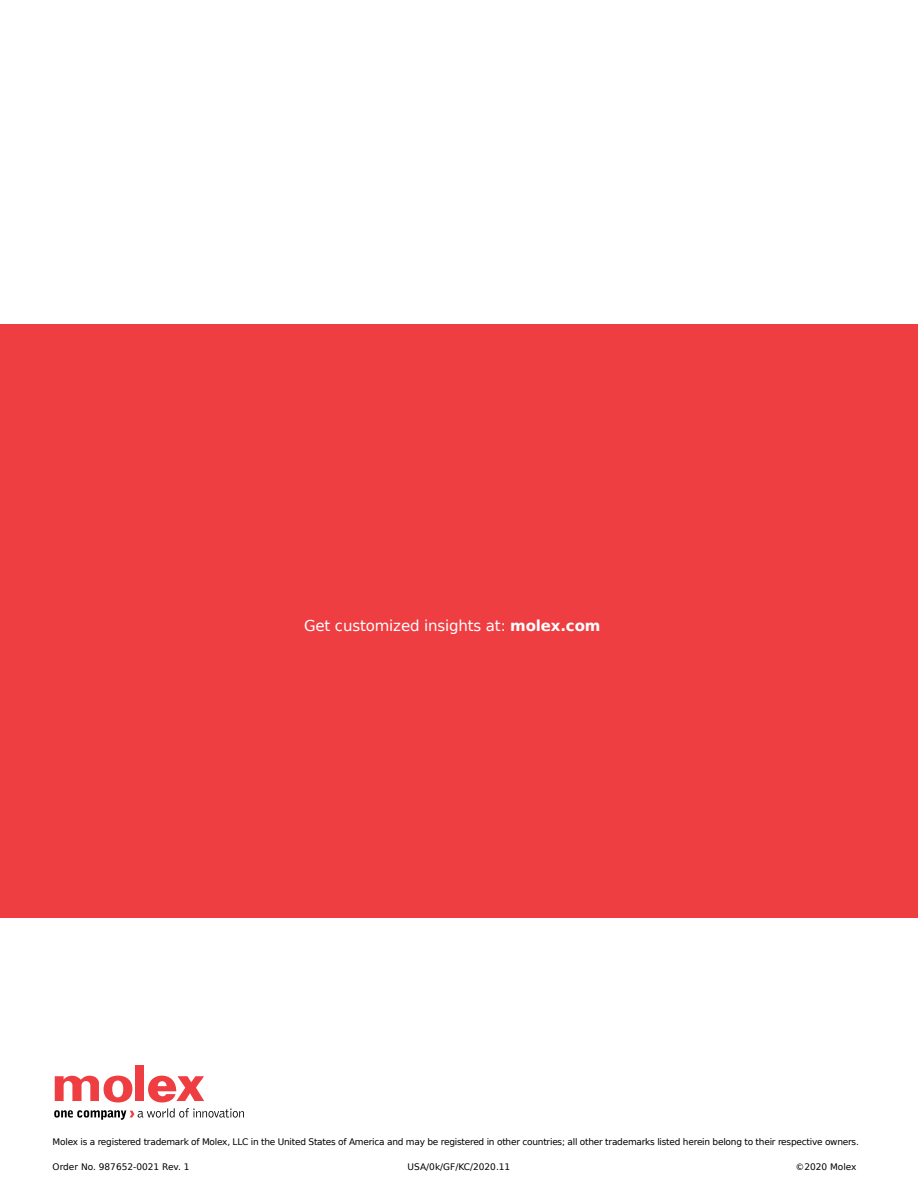
<style>
.page{position:relative;width:918px;height:1188px;background:#fff}
.page>*{position:absolute;margin:0;border:0;box-sizing:border-box;transform-origin:0 0}
.t1{font:15px "Bitstream Vera Sans";letter-spacing:-.01em;color:#fff}
.t2{font:9px "Bitstream Vera Sans";letter-spacing:-.025em;color:#000}
.t3{font:9px "Bitstream Vera Sans";color:#000}
.s1{font-weight:700}
</style>
<div class="page">
<div style="left:0;top:324px;width:918px;height:594px;background:#ef3e42"></div>
<div style="left:135px;top:1065px;width:9px;height:36px;background:#ef3e42"></div>
<svg style="left:55px;top:1075px;width:77px;height:27px"></svg>
<svg style="left:148px;top:1076px;width:56px;height:26px"></svg>
<svg style="left:54px;top:1108px;width:190px;height:12px"></svg>
<h1 class="t1" style="left:304px;top:617px;width:298px">Get customized insights at: <span class="s1">molex.com</span></h1>
<p class="t2" style="left:53px;top:1137px;width:808px">Molex is a registered trademark of Molex, LLC in the United States of America and may be registered in other countries; all other trademarks listed herein belong to their respective owners.</p>
<p class="t3" style="left:53px;top:1161px;width:139px">Order No. 987652-0021 Rev. 1</p>
<p class="t3" style="left:408px;top:1161px;width:104px">USA/0k/GF/KC/2020.11</p>
<p class="t3" style="left:795px;top:1161px;width:63px">©2020 Molex</p>
</div>
